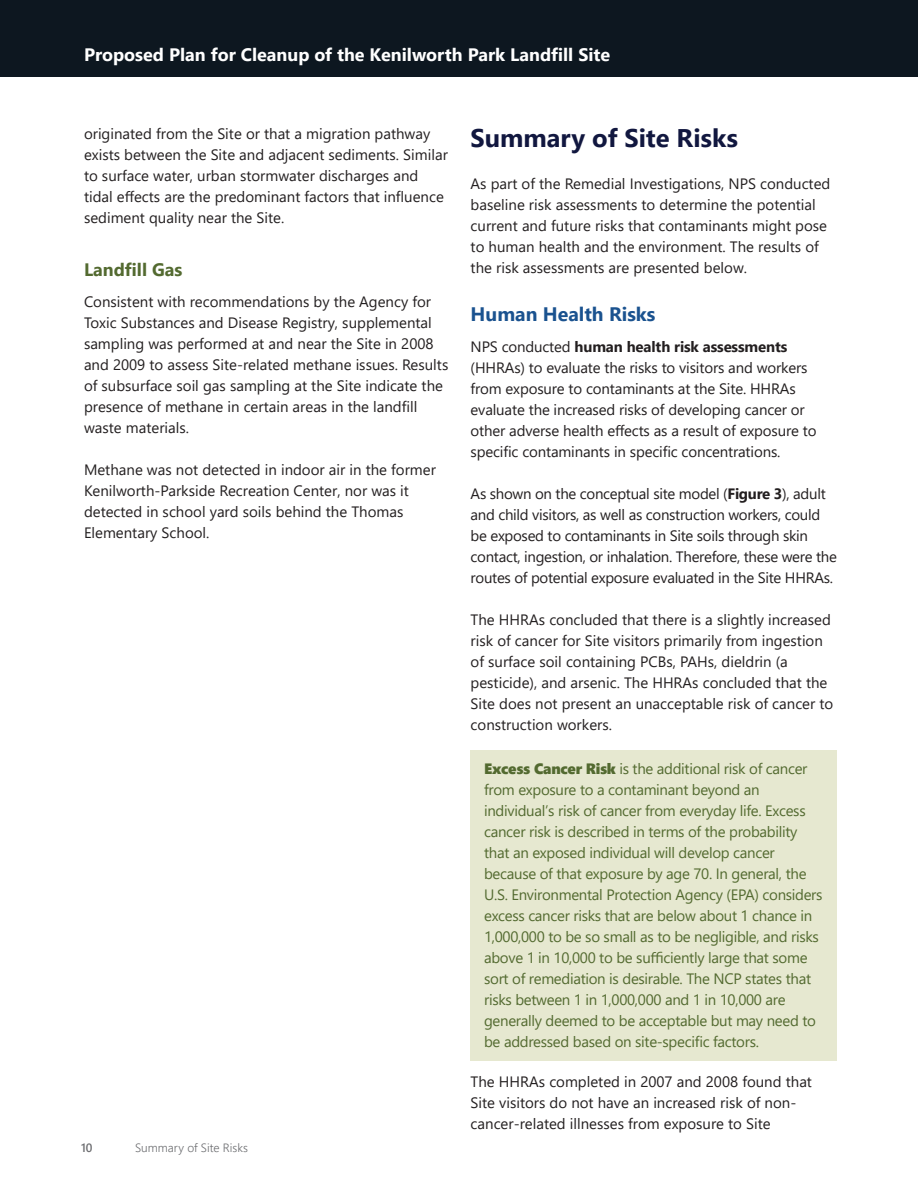
<style>
.page{position:relative;width:918px;height:1188px;background:#fff}
.page>*{position:absolute;margin:0;border:0;box-sizing:border-box;transform-origin:0 0}
.t1{font:700 25.5px "Segoe UI";color:#11173f}
.t2{font:700 19.5px "Segoe UI";color:#1a528f}
.t3{font:700 18px "Segoe UI";color:#fff}
.t4{font:700 18px "Segoe UI";color:#536a30}
.t5{font:15px/21px "Segoe UI";color:#231f20}
.t6{font:15px/21px "Segoe UI";letter-spacing:-.02em;color:#536a30}
.t7{font:15px/21px "Segoe UI";letter-spacing:-.02em;color:#231f20}
.t8{font:300 12px "Segoe UI";color:#6c6d70}
.t9{font:600 12px "Segoe UI";color:#6c6d70}
.s1{font-weight:700}
.s2{font-family:"Segoe UI Black"}
</style>
<div class="page">
<div style="left:471px;top:750px;width:366px;height:310px;background:#e6e8d0"></div>
<div style="left:0;top:0;width:918px;height:76px;background:#0d1720"></div>
<p class="t3" style="left:84px;top:38px;width:528px">Proposed Plan for Cleanup of the Kenilworth Park Landfill Site</p>
<p class="t5" style="left:84px;top:122px;width:365px">originated from the Site or that a migration pathway exists between the Site and adjacent sediments. Similar to surface water, urban stormwater discharges and tidal effects are the predominant factors that influence sediment quality near the Site.</p>
<h3 class="t4" style="left:84px;top:252px;width:100px">Landfill Gas</h3>
<p class="t5" style="left:84px;top:290px;width:366px">Consistent with recommendations by the Agency for Toxic Substances and Disease Registry, supplemental sampling was performed at and near the Site in 2008 and 2009 to assess Site-related methane issues. Results of subsurface soil gas sampling at the Site indicate the presence of methane in certain areas in the landfill waste materials.</p>
<p class="t5" style="left:84px;top:458px;width:353px">Methane was not detected in indoor air in the former Kenilworth-Parkside Recreation Center, nor was it detected in school yard soils behind the Thomas Elementary School.</p>
<p class="t9" style="left:81px;top:1136px;width:13px">10</p>
<p class="t8" style="left:135px;top:1136px;width:114px">Summary of Site Risks</p>
<h1 class="t1" style="left:471px;top:114px;width:269px">Summary of Site Risks</h1>
<p class="t5" style="left:471px;top:172px;width:361px">As part of the Remedial Investigations, NPS conducted baseline risk assessments to determine the potential current and future risks that contaminants might pose to human health and the environment. The results of the risk assessments are presented below.</p>
<h2 class="t2" style="left:471px;top:296px;width:186px">Human Health Risks</h2>
<p class="t5" style="left:471px;top:335px;width:347px">NPS conducted <span class="s1">human health risk assessments </span>(HHRAs) to evaluate the risks to visitors and workers from exposure to contaminants at the Site. HHRAs evaluate the increased risks of developing cancer or other adverse health effects as a result of exposure to specific contaminants in specific concentrations.</p>
<p class="t7" style="left:471px;top:482px;width:368px">As shown on the conceptual site model (<span class="s1">Figure 3</span>), adult and child visitors, as well as construction workers, could be exposed to contaminants in Site soils through skin contact, ingestion, or inhalation. Therefore, these were the routes of potential exposure evaluated in the Site HHRAs.</p>
<p class="t5" style="left:471px;top:608px;width:364px">The HHRAs concluded that there is a slightly increased risk of cancer for Site visitors primarily from ingestion of surface soil containing PCBs, PAHs, dieldrin (a pesticide), and arsenic. The HHRAs concluded that the Site does not present an unacceptable risk of cancer to construction workers.</p>
<p class="t6" style="left:484px;top:757px;width:340px"><span class="s2">Excess Cancer Risk</span> is the additional risk of cancer from exposure to a contaminant beyond an individual’s risk of cancer from everyday life. Excess cancer risk is described in terms of the probability that an exposed individual will develop cancer because of that exposure by age 70. In general, the U.S. Environmental Protection Agency (EPA) considers excess cancer risks that are below about 1 chance in 1,000,000 to be so small as to be negligible, and risks above 1 in 10,000 to be sufficiently large that some sort of remediation is desirable. The NCP states that risks between 1 in 1,000,000 and 1 in 10,000 are generally deemed to be acceptable but may need to be addressed based on site-specific factors.</p>
<p class="t5" style="left:471px;top:1070px;width:343px">The HHRAs completed in 2007 and 2008 found that<br>Site visitors do not have an increased risk of non&shy;cancer-related illnesses from exposure to Site</p>
</div>
